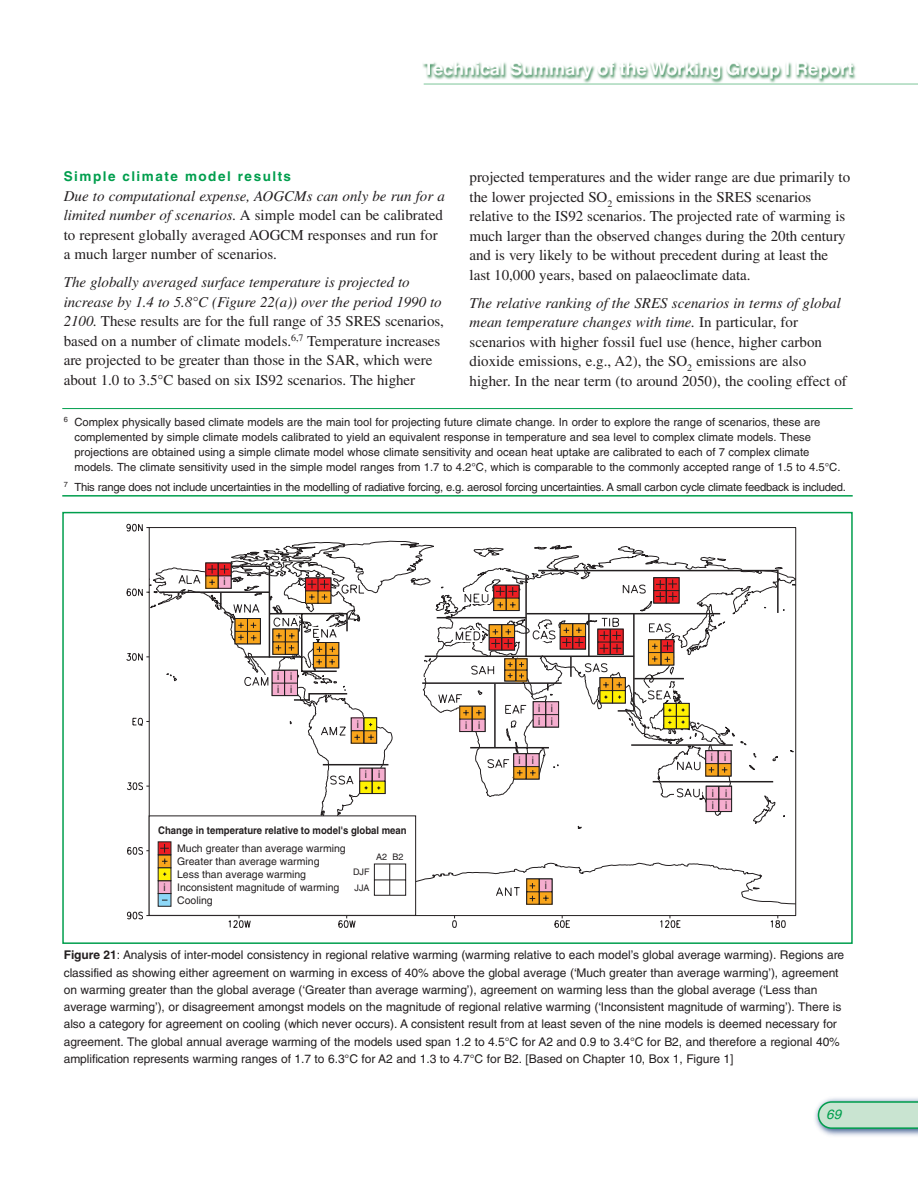
<style>
.page{position:relative;width:918px;height:1188px;background:#fff}
.page>*{position:absolute;margin:0;border:0;box-sizing:border-box;transform-origin:0 0}
.t1{font:15px/19.5px "Times";letter-spacing:-.005em;color:#231f20}
.t2{font:700 13.5px "Helvetica";letter-spacing:.11em;color:#009e4d}
.t3{font:italic 13.5px "Helvetica";color:#009e4d}
.t4{font:12px/17.2px "Helvetica";letter-spacing:-.005em;color:#231f20}
.t5{font:11.25px/15px "Helvetica";color:#231f20}
.t6{font:11.25px "Helvetica";letter-spacing:-.02em;color:#231f20}
.t7{font:10.5px/12.8px "Helvetica";color:#231f20}
.t8{font:700 10.5px "Helvetica";color:#231f20;scale:.91 1}
.t9{font:10.5px/13.4px "Helvetica";color:#231f20;scale:.92 1}
.t10{font:9px/16px "Helvetica";color:#231f20}
.s1{font-style:italic}
.s2{font-weight:700}
</style>
<div class="page">
<img style="left:815px;top:1098px;width:103px;height:38px">
<svg style="left:818px;top:1101px;width:100px;height:28px"></svg>
<img style="left:423px;top:62px;width:443px;height:23px">
<hr style="left:424px;top:84px;width:494px;height:1px;background:#7dc599">
<svg style="left:126px;top:523px;width:670px;height:17px"></svg>
<svg style="left:126px;top:540px;width:671px;height:388px"></svg>
<hr style="left:389px;top:864px;width:1px;height:31px;background:#231f20">
<div style="left:62px;top:512px;width:791px;height:432px;border:2px solid #009e4d"></div>
<hr style="left:62px;top:408px;width:791px;height:1px;background:#009e4d">
<hr style="left:62px;top:495px;width:791px;height:2px;background:#009e4d">
<p class="t2" style="left:64px;top:172px;width:229px">Simple climate model results</p>
<p class="t1" style="left:64px;top:187px;width:383px"><span class="s1">Due to computational expense, AOGCMs can only be run for a limited number of scenarios.</span> A simple model can be calibrated to represent globally averaged AOGCM responses and run for a much larger number of scenarios.</p>
<p class="t1" style="left:64px;top:274px;width:382px"><span class="s1">The globally averaged surface temperature is projected to increase by 1.4 to 5.8°C (Figure 22(a)) over the period 1990 to 2100.</span> These results are for the full range of 35 SRES scenarios, based on a number of climate models.<sup>6,7</sup> Temperature increases are projected to be greater than those in the SAR, which were about 1.0 to 3.5°C based on six IS92 scenarios. The higher</p>
<p class="t1" style="left:470px;top:169px;width:382px">projected temperatures and the wider range are due primarily to the lower projected SO<sub>2</sub> emissions in the SRES scenarios relative to the IS92 scenarios. The projected rate of warming is much larger than the observed changes during the 20th century and is very likely to be without precedent during at least the last 10,000 years, based on palaeoclimate data.</p>
<p class="t1" style="left:470px;top:294px;width:379px"><span class="s1">The relative ranking of the SRES scenarios in terms of global mean temperature changes with time.</span> In particular, for scenarios with higher fossil fuel use (hence, higher carbon dioxide emissions, e.g., A2), the SO<sub>2</sub> emissions are also higher. In the near term (to around 2050), the cooling effect of</p>
<p class="t5" style="left:74px;top:416px;width:768px;text-indent:-11px"><sup>6</sup> Complex physically based climate models are the main tool for projecting future climate change. In order to explore the range of scenarios, these are complemented by simple climate models calibrated to yield an equivalent response in temperature and sea level to complex climate models. These projections are obtained using a simple climate model whose climate sensitivity and ocean heat uptake are calibrated to each of 7 complex climate models. The climate sensitivity used in the simple model ranges from 1.7 to 4.2°C, which is comparable to the commonly accepted range of 1.5 to 4.5°C.</p>
<p class="t6" style="left:64px;top:483px;width:784px"><sup>7</sup> This range does not include uncertainties in the modelling of radiative forcing, e.g. aerosol forcing uncertainties. A small carbon cycle climate feedback is included.</p>
<p class="t9" style="left:223px;top:576px;width:4px">i</p>
<p class="t9" style="left:277px;top:671px;width:4px">i</p>
<p class="t9" style="left:277px;top:684px;width:4px">i</p>
<p class="t9" style="left:290px;top:671px;width:4px">i i</p>
<p class="t9" style="left:357px;top:718px;width:4px">i</p>
<p class="t9" style="left:365px;top:769px;width:18px">i i</p>
<p class="t8" style="left:158px;top:826px;width:275px">Change in temperature relative to model's global mean</p>
<p class="t7" style="left:177px;top:843px;width:170px">Much greater than average warming<br>Greater than average warming<br>Less than average warming</p>
<p class="t7" style="left:177px;top:882px;width:164px">Inconsistent magnitude of warming<br>Cooling</p>
<p class="t10" style="left:376px;top:849px;width:29px">A2 B2</p>
<p class="t10" style="left:353px;top:865px;width:18px">DJF<br>JJA</p>
<p class="t9" style="left:163px;top:882px;width:4px">i</p>
<p class="t9" style="left:465px;top:720px;width:18px">i i</p>
<p class="t9" style="left:538px;top:703px;width:4px;line-height:12.9px">i i</p>
<p class="t9" style="left:551px;top:702px;width:4px">i i</p>
<p class="t9" style="left:519px;top:754px;width:18px">i i</p>
<p class="t9" style="left:545px;top:880px;width:4px">i</p>
<p class="t9" style="left:711px;top:752px;width:18px">i i</p>
<p class="t9" style="left:712px;top:787px;width:18px">i i</p>
<p class="t9" style="left:712px;top:799px;width:18px">i i</p>
<p class="t4" style="left:64px;top:948px;width:782px"><span class="s2">Figure 21</span>: Analysis of inter-model consistency in regional relative warming (warming relative to each model’s global average warming). Regions are classified as showing either agreement on warming in excess of 40% above the global average (‘Much greater than average warming’), agreement on warming greater than the global average (‘Greater than average warming’), agreement on warming less than the global average (‘Less than average warming’), or disagreement amongst models on the magnitude of regional relative warming (‘Inconsistent magnitude of warming’). There is also a category for agreement on cooling (which never occurs). A consistent result from at least seven of the nine models is deemed necessary for agreement. The global annual average warming of the models used span 1.2 to 4.5°C for A2 and 0.9 to 3.4°C for B2, and therefore a regional 40% amplification represents warming ranges of 1.7 to 6.3°C for A2 and 1.3 to 4.7°C for B2. [Based on Chapter 10, Box 1, Figure 1]</p>
<p class="t3" style="left:826px;top:1109px;width:17px">69</p>
</div>
